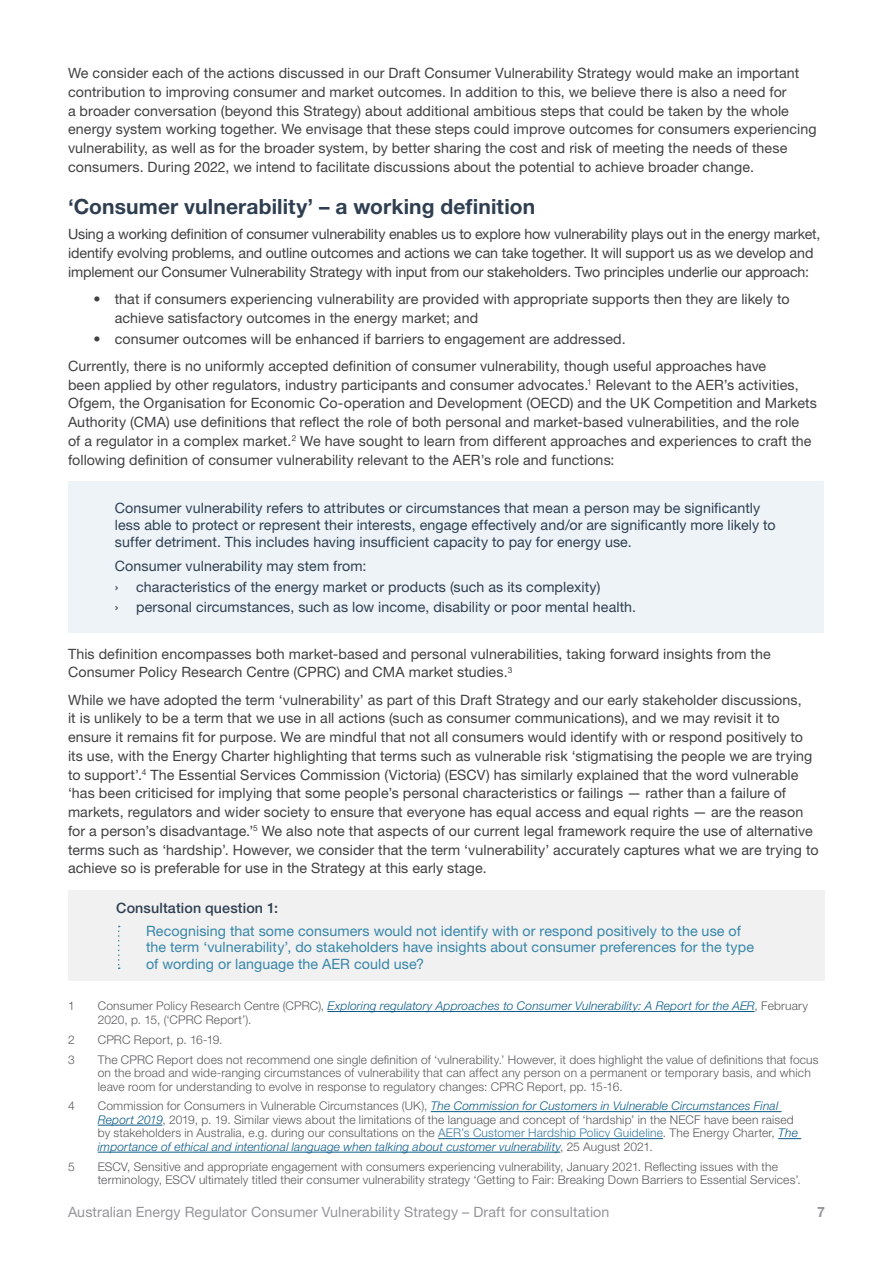
<style>
.page{position:relative;width:893px;height:1263px;background:#fff}
.page>*{position:absolute;margin:0;border:0;box-sizing:border-box;transform-origin:0 0}
.t1{font:700 21px "Helvetica Neue LT Std";letter-spacing:.005em;color:#2f3f51}
.t2{font:14.25px/18.8px "Helvetica Neue LT Std";letter-spacing:.005em;color:#414042}
.t3{font:14.25px/17.2px "Helvetica Neue LT Std";letter-spacing:.005em;color:#2f3f51}
.t4{font:14.25px/16.5px "Helvetica Neue LT Std";letter-spacing:.005em;color:#3786a8}
.t5{font:14.25px "Helvetica Neue LT Std";letter-spacing:.005em;color:#939598}
.t6{font:500 14.25px "Helvetica Neue LT Std";letter-spacing:.01em;color:#2f3f51}
.t7{font:700 14.25px "Helvetica Neue LT Std";color:#939598}
.t8{font:300 12px/13.5px "Helvetica Neue LT Std";letter-spacing:.015em;color:#58595b}
.s1{font-style:italic;color:#0b5a87}
.s2{color:#3c7b9f}
</style>
<div class="page">
<div style="left:68px;top:481px;width:755px;height:152px;background:#edf3f7"></div>
<hr style="left:328px;top:1011px;width:426px;height:1px;background:#0b5a87">
<hr style="left:431px;top:1111px;width:351px;height:1px;background:#0b5a87">
<hr style="left:98px;top:1125px;width:64px;height:1px;background:#0b5a87">
<hr style="left:438px;top:1138px;width:225px;height:1px;background:#0b5a87">
<svg style="left:778px;top:1138px;width:23px;height:1px"></svg>
<hr style="left:98px;top:1152px;width:462px;height:1px;background:#0b5a87">
<div style="left:68px;top:890px;width:757px;height:91px;background:#f1f1f2"></div>
<p class="t2" style="left:68px;top:64px;width:750px">We consider each of the actions discussed in our Draft Consumer Vulnerability Strategy would make an important contribution to improving consumer and market outcomes. In addition to this, we believe there is also a need for<br>a broader conversation (beyond this Strategy) about additional ambitious steps that could be taken by the whole energy system working together. We envisage that these steps could improve outcomes for consumers experiencing vulnerability, as well as for the broader system, by better sharing the cost and risk of meeting the needs of these consumers. During 2022, we intend to facilitate discussions about the potential to achieve broader change.</p>
<h1 class="t1" style="left:68px;top:194px;width:469px">‘Consumer vulnerability’ – a working definition</h1>
<p class="t2" style="left:68px;top:225px;width:754px">Using a working definition of consumer vulnerability enables us to explore how vulnerability plays out in the energy market, identify evolving problems, and outline outcomes and actions we can take together. It will support us as we develop and implement our Consumer Vulnerability Strategy with input from our stakeholders. Two principles underlie our approach:</p>
<p class="t2" style="left:115px;top:289px;width:676px;text-indent:-21px">• that if consumers experiencing vulnerability are provided with appropriate supports then they are likely to achieve satisfactory outcomes in the energy market; and</p>
<p class="t2" style="left:68px;top:325px;width:700px;line-height:27.3px;text-indent:26px">• consumer outcomes will be enhanced if barriers to engagement are addressed.<br>Currently, there is no uniformly accepted definition of consumer vulnerability, though useful approaches have</p>
<p class="t2" style="left:68px;top:375px;width:750px">been applied by other regulators, industry participants and consumer advocates.<sup>1</sup> Relevant to the AER’s activities, Ofgem, the Organisation for Economic Co-operation and Development (OECD) and the UK Competition and Markets Authority (CMA) use definitions that reflect the role of both personal and market-based vulnerabilities, and the role<br>of a regulator in a complex market.<sup>2</sup> We have sought to learn from different approaches and experiences to craft the following definition of consumer vulnerability relevant to the AER’s role and functions:</p>
<p class="t3" style="left:115px;top:499px;width:662px">Consumer vulnerability refers to attributes or circumstances that mean a person may be significantly less able to protect or represent their interests, engage effectively and/or are significantly more likely to suffer detriment. This includes having insufficient capacity to pay for energy use.</p>
<p class="t3" style="left:115px;top:555px;width:487px;line-height:21.5px">Consumer vulnerability may stem from:<br>› characteristics of the energy market or products (such as its complexity)</p>
<p class="t3" style="left:115px;top:598px;width:523px">› personal circumstances, such as low income, disability or poor mental health.</p>
<p class="t2" style="left:68px;top:644px;width:704px">This definition encompasses both market-based and personal vulnerabilities, taking forward insights from the<br>Consumer Policy Research Centre (CPRC) and CMA market studies.<sup>3</sup></p>
<p class="t2" style="left:68px;top:690px;width:752px">While we have adopted the term ‘vulnerability’ as part of this Draft Strategy and our early stakeholder discussions,<br>it is unlikely to be a term that we use in all actions (such as consumer communications), and we may revisit it to ensure it remains fit for purpose. We are mindful that not all consumers would identify with or respond positively to its use, with the Energy Charter highlighting that terms such as vulnerable risk ‘stigmatising the people we are trying to support’.<sup>4</sup> The Essential Services Commission (Victoria) (ESCV) has similarly explained that the word vulnerable ‘has been criticised for implying that some people’s personal characteristics or failings — rather than a failure of markets, regulators and wider society to ensure that everyone has equal access and equal rights — are the reason for a person’s disadvantage.’<sup>5</sup> We also note that aspects of our current legal framework require the use of alternative terms such as ‘hardship’. However, we consider that the term ‘vulnerability’ accurately captures what we are trying to achieve so is preferable for use in the Strategy at this early stage.</p>
<p class="t6" style="left:116px;top:899px;width:163px">Consultation question 1:</p>
<p class="t4" style="left:146px;top:922px;width:609px">Recognising that some consumers would not identify with or respond positively to the use of the term ‘vulnerability’, do stakeholders have insights about consumer preferences for the type of wording or language the AER could use?</p>
<p class="t8" style="left:68px;top:999px;width:8px">1</p>
<p class="t8" style="left:98px;top:999px;width:712px">Consumer Policy Research Centre (CPRC), <span class="s1">Exploring regulatory Approaches to Consumer Vulnerability: A Report for the AER</span>, February<br>2020, p. 15, (‘CPRC Report’).</p>
<p class="t8" style="left:68px;top:1032px;width:8px">2</p>
<p class="t8" style="left:98px;top:1032px;width:126px">CPRC Report, p. 16-19.</p>
<p class="t8" style="left:68px;top:1052px;width:8px">3</p>
<p class="t8" style="left:98px;top:1052px;width:722px">The CPRC Report does not recommend one single definition of ‘vulnerability.’ However, it does highlight the value of definitions that focus on the broad and wide-ranging circumstances of vulnerability that can affect any person on a permanent or temporary basis, and which leave room for understanding to evolve in response to regulatory changes: CPRC Report, pp. 15-16.</p>
<p class="t8" style="left:68px;top:1099px;width:8px">4</p>
<p class="t8" style="left:98px;top:1099px;width:702px">Commission for Consumers in Vulnerable Circumstances (UK), <span class="s1">The Commission for Customers in Vulnerable Circumstances Final Report 2019</span>, 2019, p. 19. Similar views about the limitations of the language and concept of ‘hardship’ in the NECF have been raised by stakeholders in Australia, e.g. during our consultations on the <span class="s2">AER’s Customer Hardship Policy Guideline</span>. The Energy Charter, <span class="s1">The importance of ethical and intentional language when talking about customer vulnerability</span>, 25 August 2021.</p>
<p class="t8" style="left:68px;top:1159px;width:8px">5</p>
<p class="t8" style="left:98px;top:1159px;width:705px">ESCV, Sensitive and appropriate engagement with consumers experiencing vulnerability, January 2021. Reflecting issues with the terminology, ESCV ultimately titled their consumer vulnerability strategy ‘Getting to Fair: Breaking Down Barriers to Essential Services’.</p>
<p class="t5" style="left:68px;top:1203px;width:543px">Australian Energy Regulator Consumer Vulnerability Strategy – Draft for consultation</p>
<p class="t7" style="left:817px;top:1203px;width:9px">7</p>
</div>
